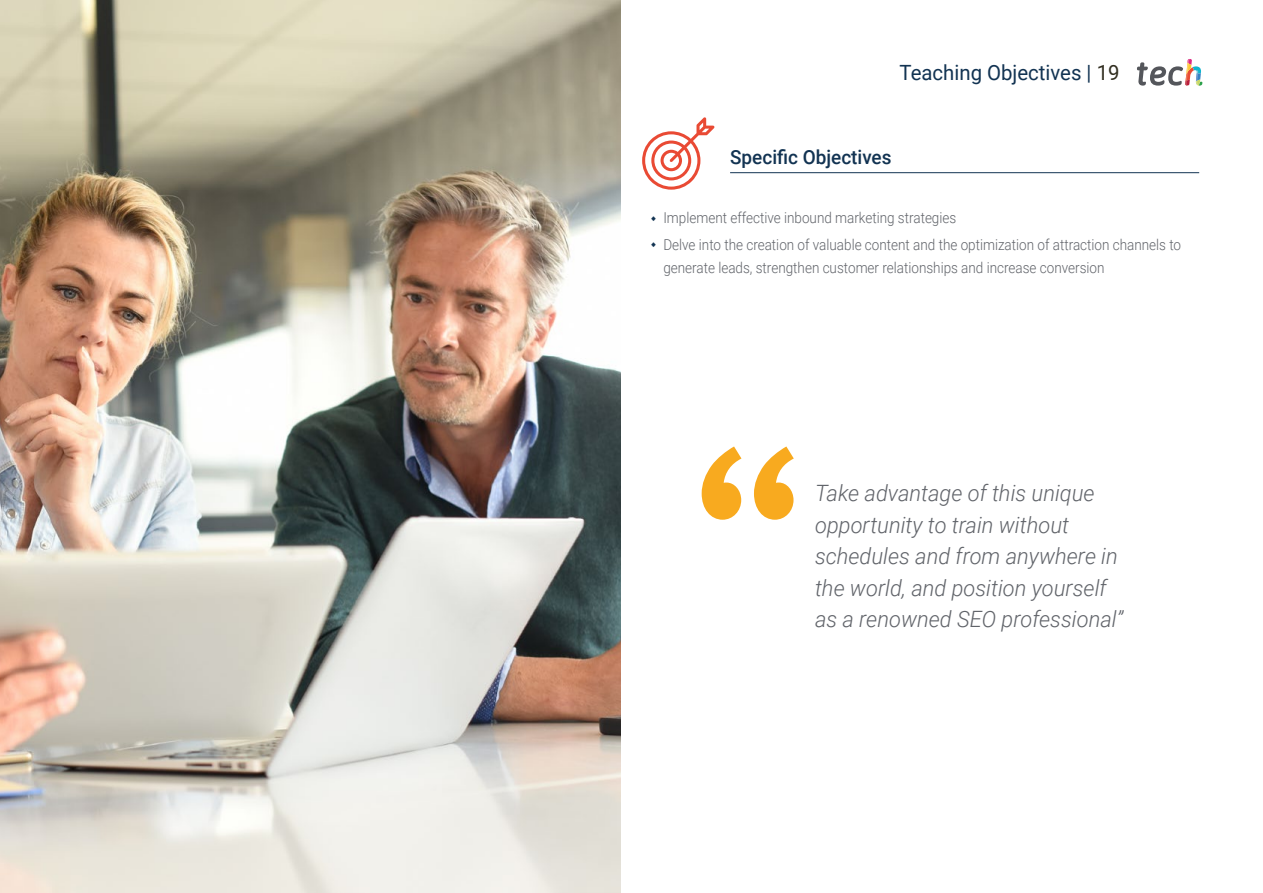
<style>
.page{position:relative;width:1263px;height:893px;background:#fff}
.page>*{position:absolute;margin:0;border:0;box-sizing:border-box;transform-origin:0 0}
.t1{font:italic 300 22.5px/31.5px "Roboto";color:#61646a}
.t2{font:21px "Roboto";color:#123352}
.t3{font:500 19.5px "Roboto";color:#123352}
.t4{font:300 15px/26.7px "Roboto";color:#61646a;scale:.9 1}
.s1{color:#312e20}
</style>
<div class="page">
<img style="left:0;top:0;width:621px;height:893px">
<hr style="left:730px;top:172px;width:469px;height:1px;background:#123352">
<svg style="left:642px;top:117px;width:72px;height:73px"></svg>
<svg style="left:702px;top:446px;width:92px;height:74px"></svg>
<svg style="left:1137px;top:59px;width:65px;height:27px"></svg>
<h2 class="t2" style="left:899px;top:57px;width:221px">Teaching Objectives | <span class="s1">19</span></h2>
<h3 class="t3" style="left:730px;top:144px;width:163px">Specific Objectives</h3>
<p class="t4" style="left:663px;top:204px;width:577px">Implement effective inbound marketing strategies<br>Delve into the creation of valuable content and the optimization of attraction channels to</p>
<p class="t4" style="left:663px;top:253px;width:492px">generate leads, strengthen customer relationships and increase conversion</p>
<h1 class="t1" style="left:815px;top:476px;width:310px">Take advantage of this unique opportunity to train without schedules and from anywhere in the world, and position yourself as a renowned SEO professional”</h1>
</div>
